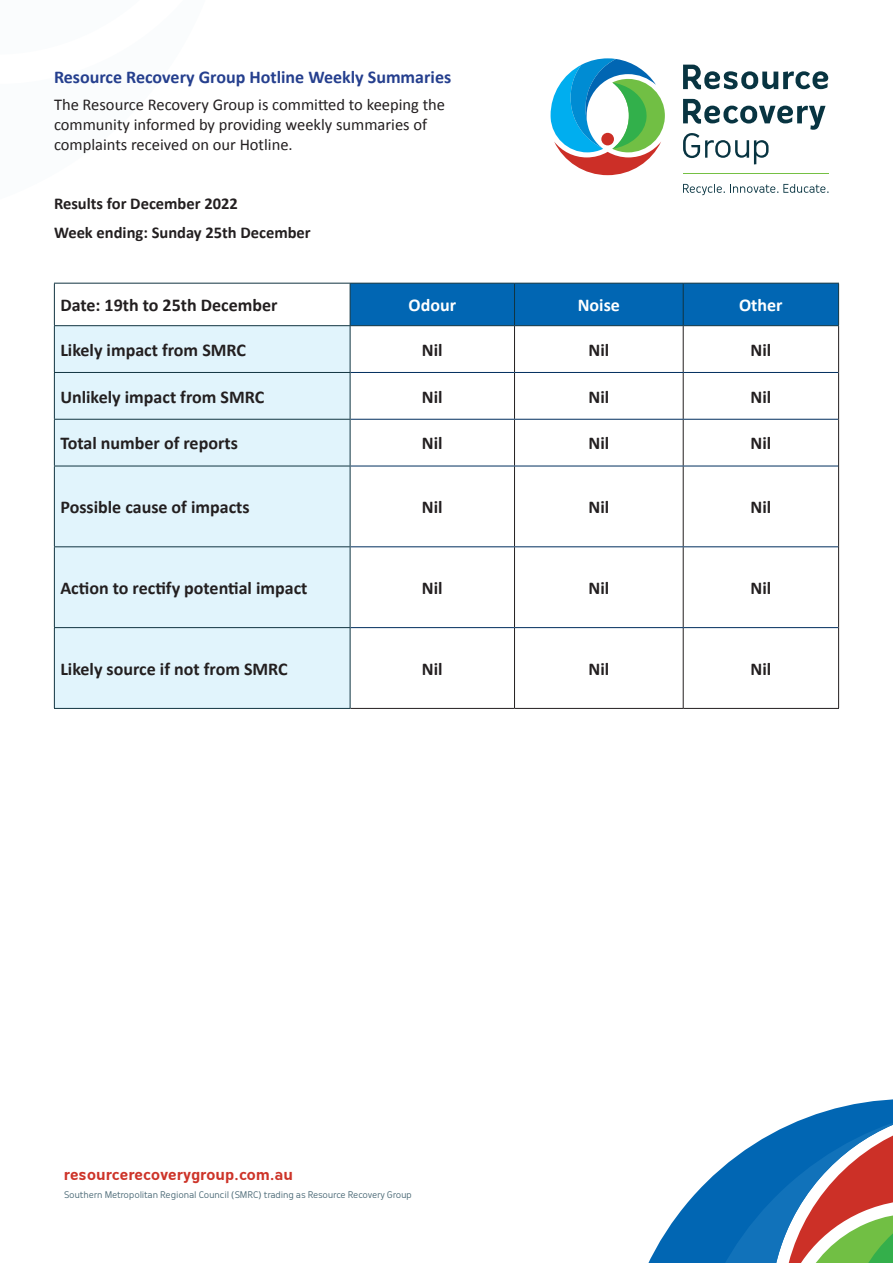
<style>
.page{position:relative;width:893px;height:1263px;background:#fff}
.page>*{position:absolute;margin:0;border:0;box-sizing:border-box;transform-origin:0 0}
.t1{font:700 18px "Calibri";color:#231f20}
.t2{font:700 18px "Calibri";color:#253f8e}
.t3{font:700 18px "Calibri";color:#fff}
.t4{font:16.5px/19.8px "Calibri";color:#231f20}
.t5{font:700 16.5px "Calibri";color:#231f20}
.t6{font:700 15px "Oceania";letter-spacing:-.01em;color:#cd3429}
.Big_Main_Title{font:9px "Oceania";letter-spacing:-.02em;color:#486774}
</style>
<div class="page">
<hr style="left:683px;top:173px;width:145px;height:1px;background:#75c043">
<svg style="left:551px;top:58px;width:114px;height:117px"></svg>
<svg style="left:683px;top:99px;width:142px;height:65px"></svg>
<svg style="left:683px;top:184px;width:146px;height:11px"></svg>
<svg style="left:683px;top:65px;width:145px;height:25px"></svg>
<svg style="left:648px;top:1229px;width:20px;height:34px"></svg>
<svg style="left:668px;top:1099px;width:225px;height:164px"></svg>
<div style="left:351px;top:284px;width:487px;height:41px;background:#0166b3"></div>
<div style="left:55px;top:326px;width:295px;height:382px;background:#e1f4fc"></div>
<hr style="left:514px;top:326px;width:1px;height:46px;background:#231f20">
<hr style="left:683px;top:326px;width:1px;height:46px;background:#231f20">
<hr style="left:838px;top:326px;width:1px;height:46px;background:#231f20">
<hr style="left:514px;top:373px;width:1px;height:46px;background:#231f20">
<hr style="left:683px;top:373px;width:1px;height:46px;background:#231f20">
<hr style="left:838px;top:372px;width:1px;height:47px;background:#231f20">
<hr style="left:514px;top:420px;width:1px;height:46px;background:#231f20">
<hr style="left:683px;top:420px;width:1px;height:46px;background:#231f20">
<hr style="left:838px;top:419px;width:1px;height:47px;background:#231f20">
<hr style="left:514px;top:466px;width:1px;height:80px;background:#231f20">
<hr style="left:683px;top:466px;width:1px;height:80px;background:#231f20">
<hr style="left:838px;top:466px;width:1px;height:81px;background:#231f20">
<hr style="left:514px;top:547px;width:1px;height:80px;background:#231f20">
<hr style="left:683px;top:547px;width:1px;height:80px;background:#231f20">
<hr style="left:838px;top:547px;width:1px;height:81px;background:#231f20">
<hr style="left:514px;top:628px;width:1px;height:80px;background:#231f20">
<hr style="left:683px;top:628px;width:1px;height:80px;background:#231f20">
<hr style="left:838px;top:628px;width:1px;height:80px;background:#231f20">
<hr style="left:350px;top:708px;width:164px;height:1px;background:#231f20">
<hr style="left:514px;top:708px;width:169px;height:1px;background:#231f20">
<hr style="left:683px;top:708px;width:156px;height:1px;background:#231f20">
<hr style="left:350px;top:372px;width:164px;height:1px;background:#002e5e">
<hr style="left:514px;top:372px;width:169px;height:1px;background:#002e5e">
<hr style="left:683px;top:372px;width:155px;height:1px;background:#002e5e">
<hr style="left:350px;top:419px;width:164px;height:1px;background:#002e5e">
<hr style="left:514px;top:419px;width:169px;height:1px;background:#002e5e">
<hr style="left:683px;top:419px;width:155px;height:1px;background:#002e5e">
<hr style="left:350px;top:466px;width:164px;height:1px;background:#002e5e">
<hr style="left:514px;top:466px;width:169px;height:1px;background:#002e5e">
<hr style="left:683px;top:466px;width:155px;height:1px;background:#002e5e">
<hr style="left:350px;top:546px;width:164px;height:1px;background:#002e5e">
<hr style="left:514px;top:546px;width:169px;height:1px;background:#002e5e">
<hr style="left:683px;top:546px;width:155px;height:1px;background:#002e5e">
<hr style="left:350px;top:627px;width:164px;height:1px;background:#002e5e">
<hr style="left:514px;top:627px;width:169px;height:1px;background:#002e5e">
<hr style="left:683px;top:627px;width:155px;height:1px;background:#002e5e">
<hr style="left:54px;top:283px;width:296px;height:1px;background:#113441">
<hr style="left:54px;top:284px;width:1px;height:41px;background:#113441">
<hr style="left:54px;top:325px;width:296px;height:1px;background:#113441">
<hr style="left:54px;top:326px;width:1px;height:46px;background:#113441">
<hr style="left:350px;top:326px;width:1px;height:46px;background:#113441">
<hr style="left:54px;top:372px;width:296px;height:1px;background:#113441">
<hr style="left:54px;top:373px;width:1px;height:46px;background:#113441">
<hr style="left:350px;top:373px;width:1px;height:46px;background:#113441">
<hr style="left:54px;top:419px;width:296px;height:1px;background:#113441">
<hr style="left:54px;top:420px;width:1px;height:46px;background:#113441">
<hr style="left:350px;top:420px;width:1px;height:46px;background:#113441">
<hr style="left:54px;top:466px;width:296px;height:1px;background:#113441">
<hr style="left:54px;top:466px;width:1px;height:80px;background:#113441">
<hr style="left:350px;top:466px;width:1px;height:80px;background:#113441">
<hr style="left:54px;top:546px;width:296px;height:1px;background:#113441">
<hr style="left:54px;top:547px;width:1px;height:80px;background:#113441">
<hr style="left:350px;top:547px;width:1px;height:80px;background:#113441">
<hr style="left:54px;top:627px;width:296px;height:1px;background:#113441">
<hr style="left:54px;top:628px;width:1px;height:80px;background:#113441">
<hr style="left:350px;top:628px;width:1px;height:80px;background:#113441">
<hr style="left:54px;top:708px;width:296px;height:1px;background:#113441">
<hr style="left:350px;top:283px;width:164px;height:1px;background:#113441">
<hr style="left:350px;top:284px;width:1px;height:41px;background:#113441">
<hr style="left:514px;top:283px;width:169px;height:1px;background:#113441">
<hr style="left:514px;top:284px;width:1px;height:41px;background:#113441">
<hr style="left:683px;top:283px;width:156px;height:1px;background:#113441">
<hr style="left:683px;top:284px;width:1px;height:41px;background:#113441">
<hr style="left:838px;top:284px;width:1px;height:41px;background:#113441">
<hr style="left:350px;top:325px;width:164px;height:1px;background:#113441">
<hr style="left:514px;top:325px;width:169px;height:1px;background:#113441">
<hr style="left:683px;top:325px;width:156px;height:1px;background:#113441">
<p class="t2" style="left:54px;top:65px;width:399px">Resource Recovery Group Hotline Weekly Summaries</p>
<p class="t4" style="left:54px;top:94px;width:393px">The Resource Recovery Group is committed to keeping the community informed by providing weekly summaries of complaints received on our Hotline.</p>
<p class="t5" style="left:54px;top:192px;width:185px">Results for December 2022</p>
<p class="t5" style="left:54px;top:220px;width:258px">Week ending: Sunday 25th December</p>
<p class="t1" style="left:60px;top:292px;width:219px">Date: 19th to 25th December</p>
<p class="t3" style="left:409px;top:292px;width:49px">Odour</p>
<p class="t3" style="left:578px;top:292px;width:44px">Noise</p>
<p class="t3" style="left:739px;top:292px;width:45px">Other</p>
<p class="t1" style="left:60px;top:337px;width:187px">Likely impact from SMRC</p>
<p class="t1" style="left:422px;top:337px;width:22px">Nil</p>
<p class="t1" style="left:588px;top:337px;width:22px">Nil</p>
<p class="t1" style="left:750px;top:337px;width:22px">Nil</p>
<p class="t1" style="left:60px;top:384px;width:205px">Unlikely impact from SMRC</p>
<p class="t1" style="left:422px;top:384px;width:22px">Nil</p>
<p class="t1" style="left:588px;top:384px;width:22px">Nil</p>
<p class="t1" style="left:750px;top:384px;width:22px">Nil</p>
<p class="t1" style="left:60px;top:431px;width:179px">Total number of reports</p>
<p class="t1" style="left:422px;top:431px;width:22px">Nil</p>
<p class="t1" style="left:588px;top:431px;width:22px">Nil</p>
<p class="t1" style="left:750px;top:431px;width:22px">Nil</p>
<p class="t1" style="left:60px;top:494px;width:191px">Possible cause of impacts</p>
<p class="t1" style="left:422px;top:494px;width:22px">Nil</p>
<p class="t1" style="left:588px;top:494px;width:22px">Nil</p>
<p class="t1" style="left:750px;top:494px;width:22px">Nil</p>
<p class="t1" style="left:60px;top:575px;width:249px">Action to rectify potential impact</p>
<p class="t1" style="left:422px;top:575px;width:22px">Nil</p>
<p class="t1" style="left:588px;top:575px;width:22px">Nil</p>
<p class="t1" style="left:750px;top:575px;width:22px">Nil</p>
<p class="t1" style="left:60px;top:656px;width:229px">Likely source if not from SMRC</p>
<p class="t1" style="left:422px;top:656px;width:22px">Nil</p>
<p class="t1" style="left:588px;top:656px;width:22px">Nil</p>
<p class="t1" style="left:750px;top:656px;width:22px">Nil</p>
<p class="t6" style="left:64px;top:1166px;width:230px">resourcerecoverygroup.com.au</p>
<p class="Big_Main_Title" style="left:64px;top:1189px;width:350px">Southern Metropolitan Regional Council (SMRC) trading as Resource Recovery Group</p>
</div>
